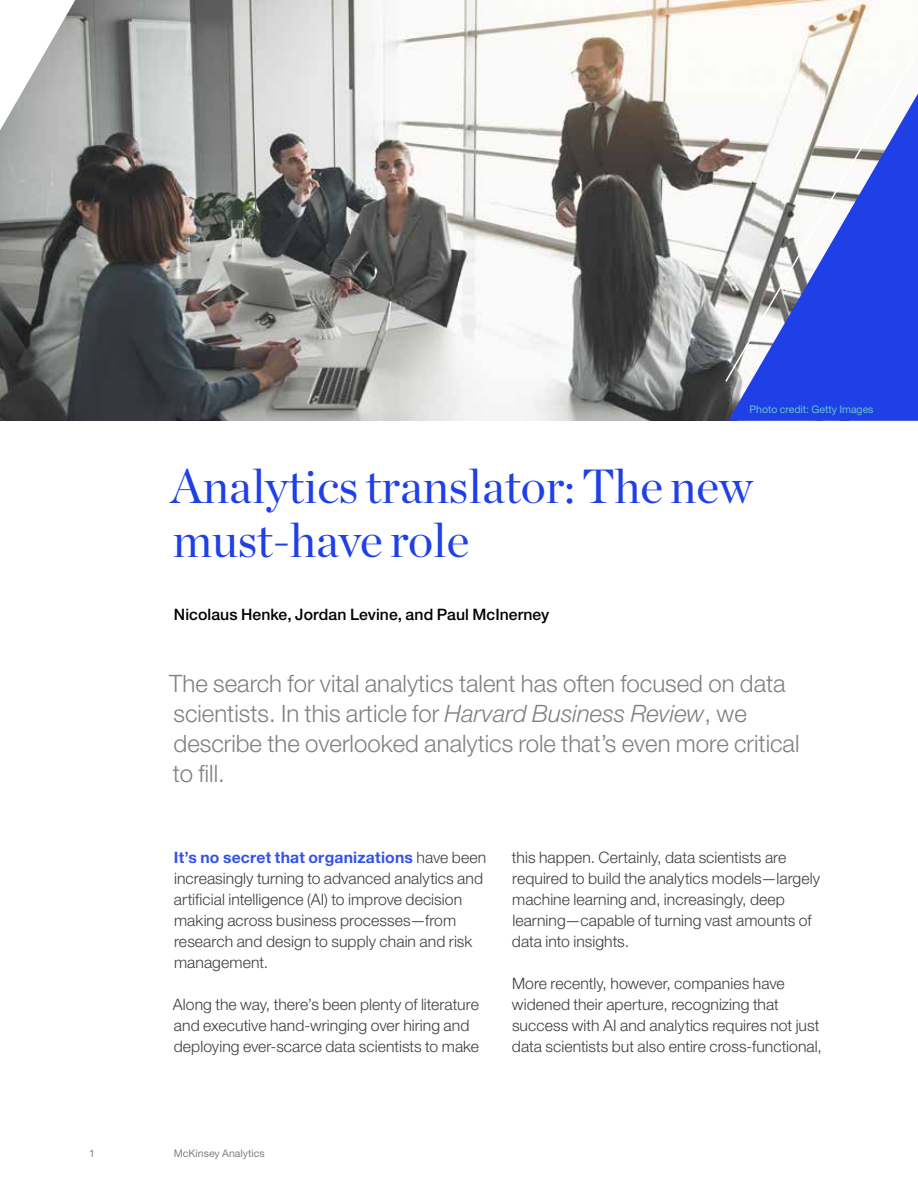
<style>
.page{position:relative;width:918px;height:1188px;background:#fff}
.page>*{position:absolute;margin:0;border:0;box-sizing:border-box;transform-origin:0 0}
.t1{font:48px/54px "Chronicle Display";color:#1f40e6}
.t2{font:300 24px/30px "Helvetica Neue LT Std";color:#808183}
.t3{font:300 15.75px/21px "Helvetica Neue LT Std";letter-spacing:.005em;color:#3e3d40}
.t4{font:500 15.75px "Helvetica Neue LT Std";letter-spacing:.005em;color:#000}
.t5{font:10.5px "Helvetica Neue LT Std";color:#66c2cc}
.t6{font:10.5px "Helvetica Neue LT Std";color:#808183}
.s1{font-style:italic}
.s2{font-weight:700;color:#3553e9}
</style>
<div class="page">
<img style="left:0;top:0;width:875px;height:421px">
<svg style="left:728px;top:383px;width:190px;height:38px;background:#2645e1"></svg>
<svg style="left:724px;top:48px;width:194px;height:335px"></svg>
<svg style="left:0;top:0;width:83px;height:153px"></svg>
<p class="t5" style="left:750px;top:403px;width:126px">Photo credit: Getty Images</p>
<h1 class="t1" style="left:171px;top:455px;width:584px">Analytics translator: The new must-have role</h1>
<p class="t4" style="left:174px;top:605px;width:377px">Nicolaus Henke, Jordan Levine, and Paul McInerney</p>
<h2 class="t2" style="left:169px;top:668px;width:632px">The search for vital analytics talent has often focused on data scientists. In this article for <span class="s1">Harvard Business Review</span>, we describe the overlooked analytics role that’s even more critical to fill.</h2>
<p class="t3" style="left:174px;top:847px;width:314px"><span class="s2">It’s no secret that organizations</span> have been increasingly turning to advanced analytics and artificial intelligence (AI) to improve decision making across business processes—from research and design to supply chain and risk management.</p>
<p class="t3" style="left:173px;top:994px;width:308px">Along the way, there’s been plenty of literature and executive hand-wringing over hiring and deploying ever-scarce data scientists to make</p>
<p class="t3" style="left:512px;top:847px;width:310px">this happen. Certainly, data scientists are required to build the analytics models—largely machine learning and, increasingly, deep learning—capable of turning vast amounts of data into insights.</p>
<p class="t3" style="left:512px;top:973px;width:311px">More recently, however, companies have widened their aperture, recognizing that success with AI and analytics requires not just data scientists but also entire cross-functional,</p>
<p class="t6" style="left:89px;top:1147px;width:7px">1</p>
<p class="t6" style="left:174px;top:1147px;width:92px">McKinsey Analytics</p>
</div>
